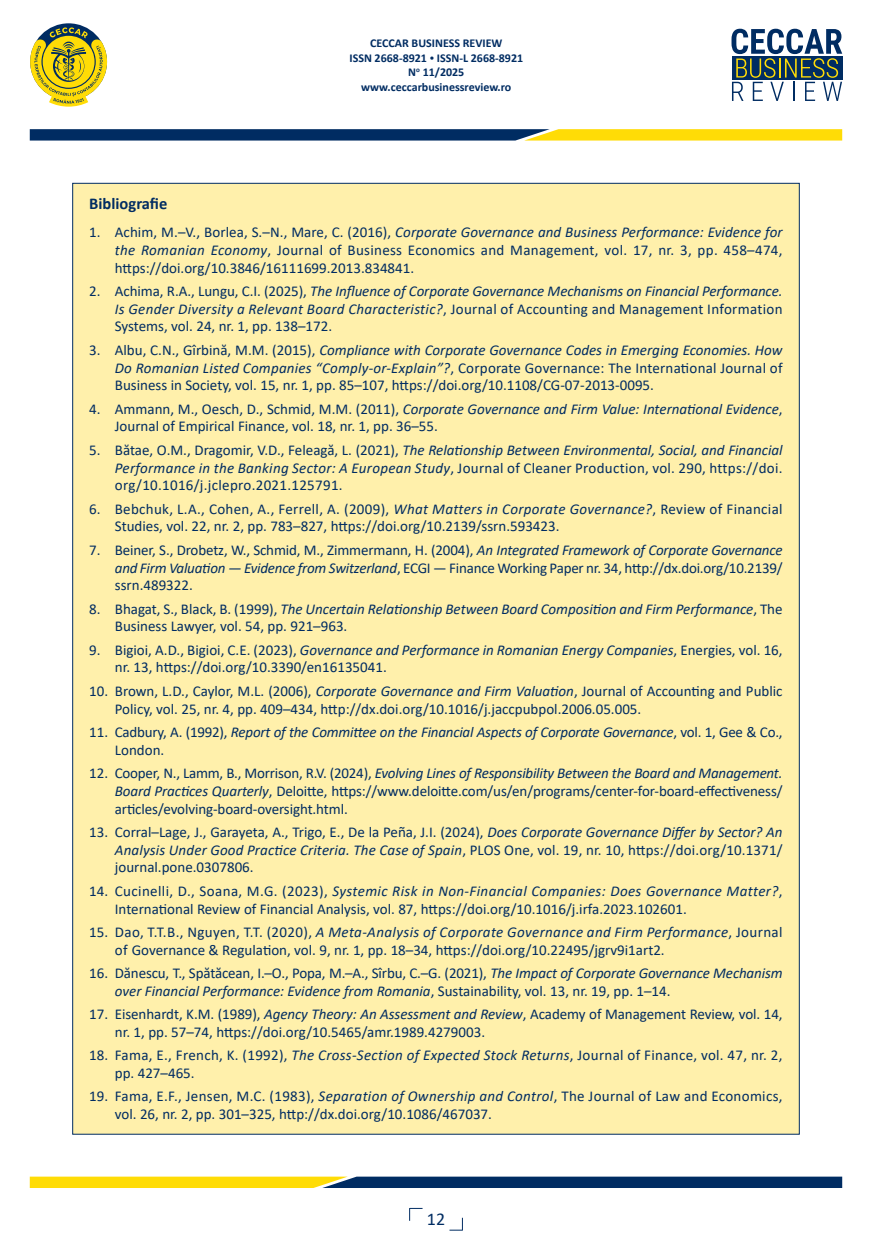
<style>
.page{position:relative;width:872px;height:1255px;background:#fff}
.page>*{position:absolute;margin:0;border:0;box-sizing:border-box;transform-origin:0 0}
.t1{font:18px "Calibri";color:#002c62}
.t2{font:700 16.5px "Calibri";color:#002c62}
.t3{font:15px/17.9px "Calibri";color:#002c62}
.t4{font:italic 15px/17.7px "Calibri";color:#002c62}
.t5{font:15px/17.7px "Calibri";letter-spacing:.02em;color:#002c62}
.t6{font:700 12px/14.4px "Calibri";color:#002c62;text-align:center}
.s1{font-size:9px}
.s2{font-style:italic}
.s3{font-style:normal}
</style>
<div class="page">
<svg style="left:409px;top:1207px;width:13px;height:13px"></svg>
<svg style="left:30px;top:27px;width:77px;height:80px"></svg>
<svg style="left:731px;top:29px;width:111px;height:72px"></svg>
<svg style="left:30px;top:129px;width:812px;height:11px"></svg>
<svg style="left:30px;top:1176px;width:812px;height:11px"></svg>
<svg style="left:449px;top:1217px;width:14px;height:13px"></svg>
<div style="left:72px;top:183px;width:727px;height:951px;background:#fff0ab;border:1px solid #002c62"></div>
<p class="t6" style="left:349px;top:36px;width:175px">CECCAR BUSINESS REVIEW<br>ISSN 2668-8921 <span class="s1">•</span> ISSN-L 2668-8921<br>N<sup>o</sup> 11/2025 www.ceccarbusinessreview.ro</p>
<p class="t2" style="left:89px;top:191px;width:79px">Bibliografie</p>
<p class="t3" style="left:115px;top:223px;width:669px;text-align:justify;text-indent:-26px">1. Achim, M.–V., Borlea, S.–N., Mare, C. (2016), <span class="s2">Corporate Governance and Business Performance: Evidence for the Romanian Economy</span>, Journal of Business Economics and Management, vol. 17, nr. 3, pp. 458–474, https://doi.org/10.3846/16111699.2013.834841.</p>
<p class="t4" style="left:115px;top:281px;width:669px;text-align:justify;text-indent:-26px"><span class="s3">2. Achima, R.A., Lungu, C.I. (2025),</span> The Influence of Corporate Governance Mechanisms on Financial Performance.<br>Is Gender Diversity a Relevant Board Characteristic?<span class="s3">, Journal of Accounting and Management Information Systems, vol. 24, nr. 1, pp. 138–172.</span></p>
<p class="t3" style="left:115px;top:340px;width:669px;text-align:justify;text-indent:-26px">3. Albu, C.N., Gîrbină, M.M. (2015), <span class="s2">Compliance with Corporate Governance Codes in Emerging Economies. How Do Romanian Listed Companies “Comply-or-Explain”?</span>, Corporate Governance: The International Journal of Business in Society, vol. 15, nr. 1, pp. 85–107, https://doi.org/10.1108/CG-07-2013-0095.</p>
<p class="t3" style="left:115px;top:399px;width:669px;text-indent:-26px">4. Ammann, M., Oesch, D., Schmid, M.M. (2011), <span class="s2">Corporate Governance and Firm Value: International Evidence</span>,<br>Journal of Empirical Finance, vol. 18, nr. 1, pp. 36–55.</p>
<p class="t3" style="left:115px;top:440px;width:669px;text-align:justify;text-indent:-26px">5. Bătae, O.M., Dragomir, V.D., Feleagă, L. (2021), <span class="s2">The Relationship Between Environmental, Social, and Financial Performance in the Banking Sector: A European Study</span>, Journal of Cleaner Production, vol. 290, https://doi. org/10.1016/j.jclepro.2021.125791.</p>
<p class="t3" style="left:115px;top:499px;width:669px;text-indent:-26px">6. Bebchuk, L.A., Cohen, A., Ferrell, A. (2009), <span class="s2">What Matters in Corporate Governance?</span>, Review of Financial<br>Studies, vol. 22, nr. 2, pp. 783–827, https://doi.org/10.2139/ssrn.593423.</p>
<p class="t3" style="left:115px;top:540px;width:669px;text-align:justify;text-indent:-26px">7. Beiner, S., Drobetz, W., Schmid, M., Zimmermann, H. (2004), <span class="s2">An Integrated Framework of Corporate Governance and Firm Valuation — Evidence from Switzerland</span>, ECGI — Finance Working Paper nr. 34, http://dx.doi.org/10.2139/ ssrn.489322.</p>
<p class="t4" style="left:115px;top:599px;width:669px;text-indent:-26px"><span class="s3">8. Bhagat, S., Black, B. (1999),</span> The Uncertain Relationship Between Board Composition and Firm Performance<span class="s3">, The<br>Business Lawyer, vol. 54, pp. 921–963.</span></p>
<p class="t3" style="left:115px;top:640px;width:669px;text-indent:-26px">9. Bigioi, A.D., Bigioi, C.E. (2023), <span class="s2">Governance and Performance in Romanian Energy Companies</span>, Energies, vol. 16, nr. 13, https://doi.org/10.3390/en16135041.</p>
<p class="t3" style="left:115px;top:681px;width:669px;text-indent:-26px">10. Brown, L.D., Caylor, M.L. (2006), <span class="s2">Corporate Governance and Firm Valuation</span>, Journal of Accounting and Public<br>Policy, vol. 25, nr. 4, pp. 409–434, http://dx.doi.org/10.1016/j.jaccpubpol.2006.05.005.</p>
<p class="t4" style="left:115px;top:722px;width:669px;text-indent:-26px"><span class="s3">11. Cadbury, A. (1992),</span> Report of the Committee on the Financial Aspects of Corporate Governance<span class="s3">, vol. 1, Gee &amp; Co.,<br>London.</span></p>
<p class="t3" style="left:115px;top:763px;width:669px;text-align:justify;text-indent:-26px">12. Cooper, N., Lamm, B., Morrison, R.V. (2024), <span class="s2">Evolving Lines of Responsibility Between the Board and Management.<br>Board Practices Quarterly</span>, Deloitte, https://www.deloitte.com/us/en/programs/center-for-board-effectiveness/ articles/evolving-board-oversight.html.</p>
<p class="t3" style="left:115px;top:822px;width:669px;text-align:justify;text-indent:-26px">13. Corral–Lage, J., Garayeta, A., Trigo, E., De la Peña, J.I. (2024), <span class="s2">Does Corporate Governance Differ by Sector? An Analysis Under Good Practice Criteria. The Case of Spain</span>, PLOS One, vol. 19, nr. 10, https://doi.org/10.1371/ journal.pone.0307806.</p>
<p class="t3" style="left:115px;top:881px;width:669px;text-indent:-26px">14. Cucinelli, D., Soana, M.G. (2023), <span class="s2">Systemic Risk in Non-Financial Companies: Does Governance Matter?</span>,<br>International Review of Financial Analysis, vol. 87, https://doi.org/10.1016/j.irfa.2023.102601.</p>
<p class="t3" style="left:115px;top:922px;width:669px;text-indent:-26px">15. Dao, T.T.B., Nguyen, T.T. (2020), <span class="s2">A Meta-Analysis of Corporate Governance and Firm Performance</span>, Journal of Governance &amp; Regulation, vol. 9, nr. 1, pp. 18–34, https://doi.org/10.22495/jgrv9i1art2.</p>
<p class="t3" style="left:115px;top:963px;width:669px;text-indent:-26px">16. Dănescu, T., Spătăcean, I.–O., Popa, M.–A., Sîrbu, C.–G. (2021), <span class="s2">The Impact of Corporate Governance Mechanism over Financial Performance: Evidence from Romania</span>, Sustainability, vol. 13, nr. 19, pp. 1–14.</p>
<p class="t3" style="left:115px;top:1004px;width:669px;text-indent:-26px">17. Eisenhardt, K.M. (1989), <span class="s2">Agency Theory: An Assessment and Review</span>, Academy of Management Review, vol. 14, nr. 1, pp. 57–74, https://doi.org/10.5465/amr.1989.4279003.</p>
<p class="t5" style="left:115px;top:1045px;width:669px;text-indent:-26px">18. Fama, E., French, K. (1992), <span class="s2">The Cross-Section of Expected Stock Returns</span>, Journal of Finance, vol. 47, nr. 2, pp. 427–465.</p>
<p class="t3" style="left:115px;top:1086px;width:669px;text-indent:-26px">19. Fama, E.F., Jensen, M.C. (1983), <span class="s2">Separation of Ownership and Control</span>, The Journal of Law and Economics, vol. 26, nr. 2, pp. 301–325, http://dx.doi.org/10.1086/467037.</p>
<p class="t1" style="left:427px;top:1206px;width:20px">12</p>
</div>
